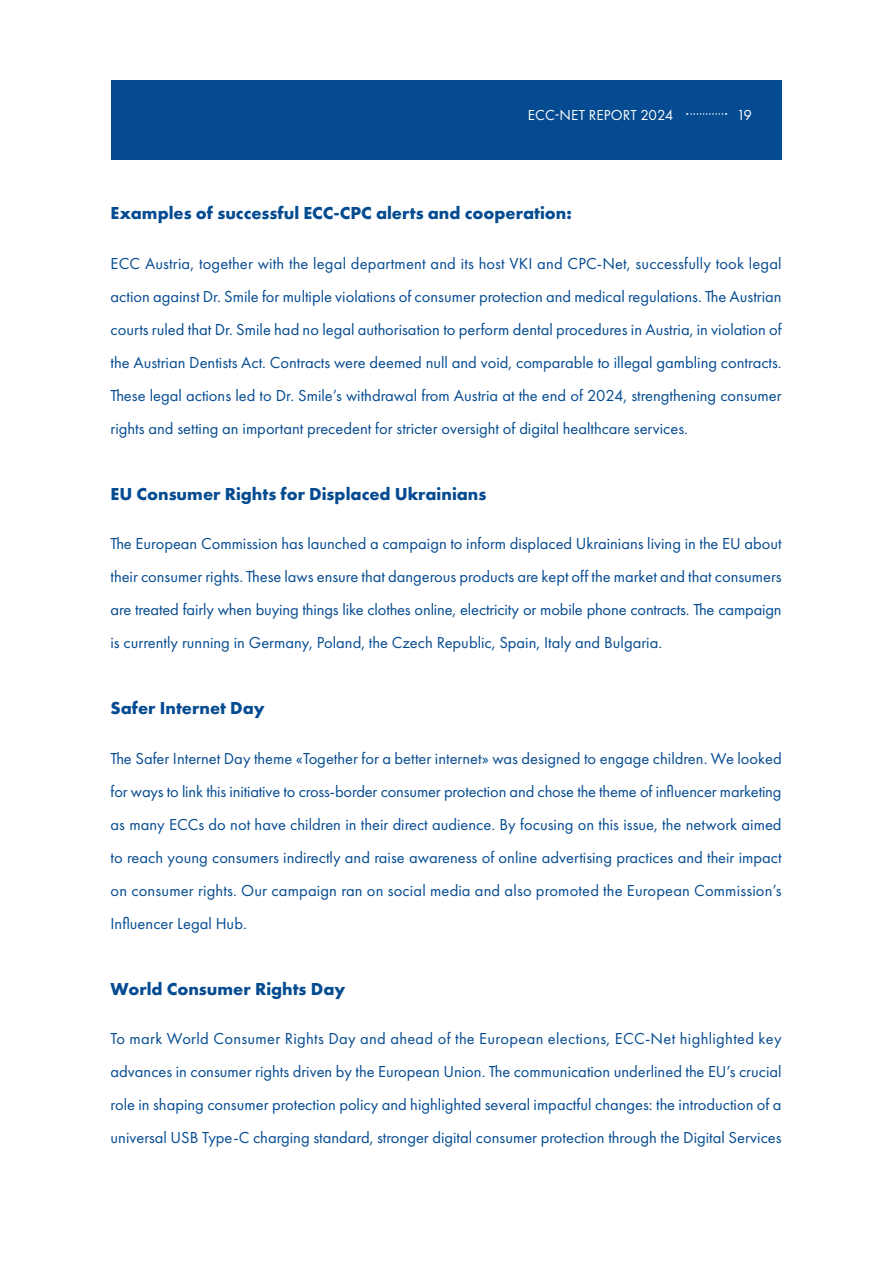
<style>
.page{position:relative;width:893px;height:1263px;background:#fff}
.page>*{position:absolute;margin:0;border:0;box-sizing:border-box;transform-origin:0 0}
.t1{font:700 18px "Futura PT";color:#054b91}
.Corps{font:16.5px/33px "Futura PT";color:#054b91;text-align:justify}
.t2{font:15px "Futura PT";letter-spacing:.01em;color:#fff}
</style>
<div class="page">
<div style="left:111px;top:80px;width:671px;height:80px;background:#054b91"></div>
<svg style="left:687px;top:113px;width:39px;height:2px"></svg>
<p class="t2" style="left:528px;top:106px;width:147px">ECC-NET REPORT 2024</p>
<p class="t2" style="left:737px;top:106px;width:17px">19</p>
<h3 class="t1" style="left:111px;top:201px;width:463px">Examples of successful ECC-CPC alerts and cooperation:</h3>
<p class="Corps" style="left:111px;top:246px;width:673px">ECC Austria, together with the legal department and its host VKI and CPC-Net, successfully took legal action against Dr. Smile for multiple violations of consumer protection and medical regulations. The Austrian courts ruled that Dr. Smile had no legal authorisation to perform dental procedures in Austria, in violation of the Austrian Dentists Act. Contracts were deemed null and void, comparable to illegal gambling contracts.<br>These legal actions led to Dr. Smile’s withdrawal from Austria at the end of 2024, strengthening consumer rights and setting an important precedent for stricter oversight of digital healthcare services.</p>
<h3 class="t1" style="left:111px;top:482px;width:377px">EU Consumer Rights for Displaced Ukrainians</h3>
<p class="Corps" style="left:111px;top:527px;width:673px">The European Commission has launched a campaign to inform displaced Ukrainians living in the EU about their consumer rights. These laws ensure that dangerous products are kept off the market and that consumers are treated fairly when buying things like clothes online, electricity or mobile phone contracts. The campaign is currently running in Germany, Poland, the Czech Republic, Spain, Italy and Bulgaria.</p>
<h3 class="t1" style="left:111px;top:696px;width:156px">Safer Internet Day</h3>
<p class="Corps" style="left:111px;top:741px;width:673px">The Safer Internet Day theme «Together for a better internet» was designed to engage children. We looked for ways to link this initiative to cross-border consumer protection and chose the theme of influencer marketing as many ECCs do not have children in their direct audience. By focusing on this issue, the network aimed to reach young consumers indirectly and raise awareness of online advertising practices and their impact on consumer rights. Our campaign ran on social media and also promoted the European Commission’s Influencer Legal Hub.</p>
<h3 class="t1" style="left:111px;top:977px;width:236px">World Consumer Rights Day</h3>
<p class="Corps" style="left:111px;top:1022px;width:673px">To mark World Consumer Rights Day and ahead of the European elections, ECC-Net highlighted key advances in consumer rights driven by the European Union. The communication underlined the EU’s crucial role in shaping consumer protection policy and highlighted several impactful changes: the introduction of a universal USB Type-C charging standard, stronger digital consumer protection through the Digital Services</p>
</div>
